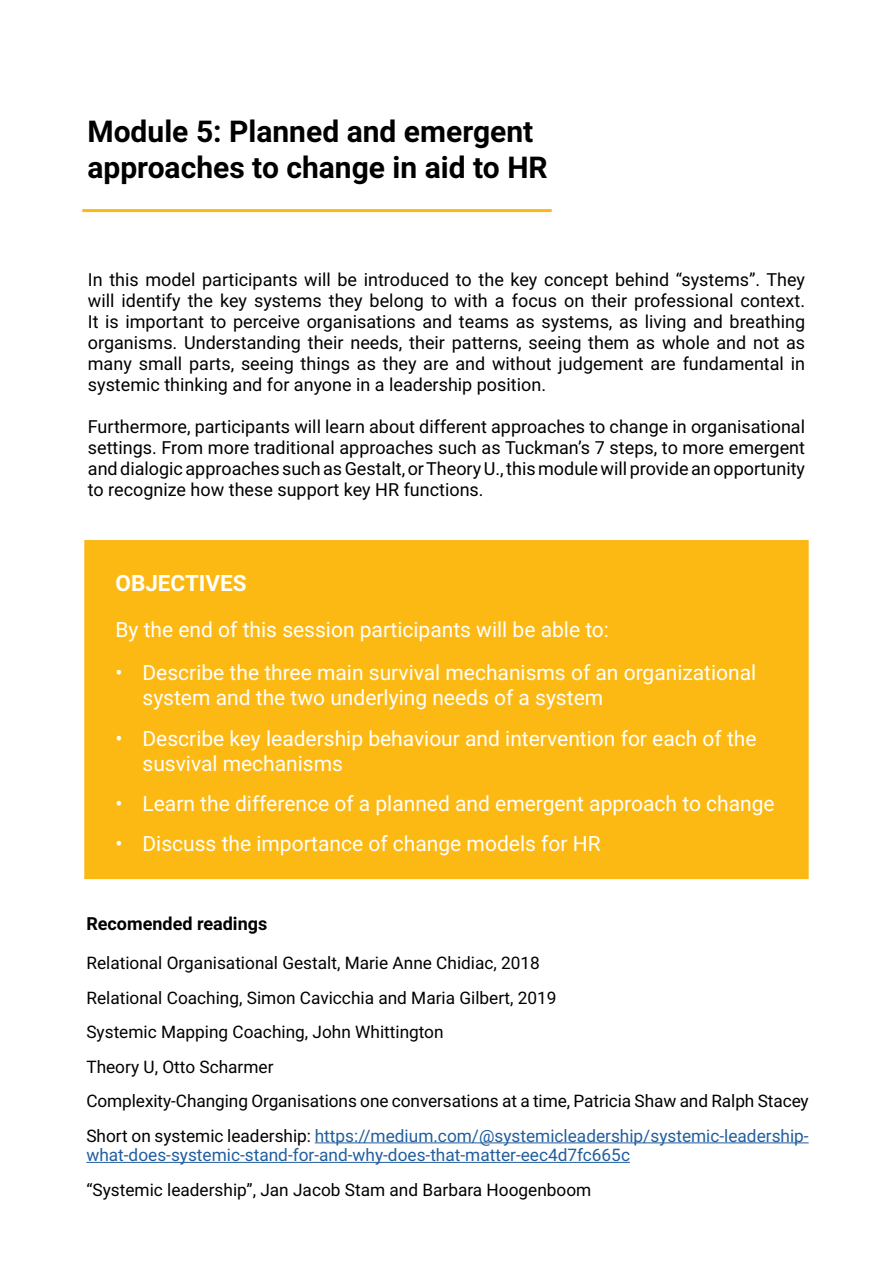
<style>
.page{position:relative;width:893px;height:1263px;background:#fff}
.page>*{position:absolute;margin:0;border:0;box-sizing:border-box;transform-origin:0 0}
.t1{font:700 30px/36px "Roboto";color:#000}
.t2{font:700 22.5px "Roboto";color:#fff}
.t3{font:21px/25.2px "Roboto";color:#fff}
.t4{font:18px/21px "Roboto";color:#000;text-align:justify}
.t5{font:700 18px "Roboto";color:#000}
.t6{font:17.25px/34.5px "Roboto";color:#000}
.t7{font:17.25px "Roboto";color:#215e9e}
.s1{color:#215e9e}
</style>
<div class="page">
<hr style="left:315px;top:1142px;width:494px;height:1px;background:#215e9e">
<hr style="left:86px;top:1162px;width:544px;height:1px;background:#215e9e">
<div style="left:84px;top:540px;width:725px;height:339px;background:#fdb913;border:2px solid #fab816"></div>
<hr style="left:82px;top:209px;width:470px;height:3px;background:#fdb913">
<h1 class="t1" style="left:87px;top:113px;width:462px">Module 5: Planned and emergent approaches to change in aid to HR</h1>
<p class="t4" style="left:88px;top:268px;width:719px">In this model participants will be introduced to the key concept behind “systems”. They will identify the key systems they belong to with a focus on their professional context.<br>It is important to perceive organisations and teams as systems, as living and breathing organisms. Understanding their needs, their patterns, seeing them as whole and not as many small parts, seeing things as they are and without judgement are fundamental in systemic thinking and for anyone in a leadership position.</p>
<p class="t4" style="left:88px;top:416px;width:719px">Furthermore, participants will learn about different approaches to change in organisational settings. From more traditional approaches such as Tuckman’s 7 steps, to more emergent and dialogic approaches such as Gestalt, or Theory U., this module will provide an opportunity to recognize how these support key HR functions.</p>
<p class="t2" style="left:116px;top:567px;width:133px">OBJECTIVES</p>
<p class="t3" style="left:116px;top:616px;width:495px">By the end of this session participants will be able to:</p>
<p class="t3" style="left:143px;top:659px;width:615px;text-indent:-27px">• Describe the three main survival mechanisms of an organizational system and the two underlying needs of a system</p>
<p class="t3" style="left:143px;top:725px;width:616px;text-indent:-27px">• Describe key leadership behaviour and intervention for each of the susvival mechanisms</p>
<p class="t3" style="left:116px;top:790px;width:661px">• Learn the difference of a planned and emergent approach to change</p>
<p class="t3" style="left:116px;top:830px;width:487px">• Discuss the importance of change models for HR</p>
<p class="t5" style="left:86px;top:911px;width:182px">Recomended readings</p>
<p class="t6" style="left:86px;top:945px;width:724px">Relational Organisational Gestalt, Marie Anne Chidiac, 2018<br>Relational Coaching, Simon Cavicchia and Maria Gilbert, 2019<br>Systemic Mapping Coaching, John Whittington<br>Theory U, Otto Scharmer<br>Complexity-Changing Organisations one conversations at a time, Patricia Shaw and Ralph Stacey Short on systemic leadership: <span class="s1">https://medium.com/@systemicleadership/systemic-leadership-</span></p>
<p class="t7" style="left:86px;top:1143px;width:545px">what-does-systemic-stand-for-and-why-does-that-matter-eec4d7fc665c</p>
<p class="t6" style="left:86px;top:1171px;width:506px">“Systemic leadership”, Jan Jacob Stam and Barbara Hoogenboom</p>
</div>
